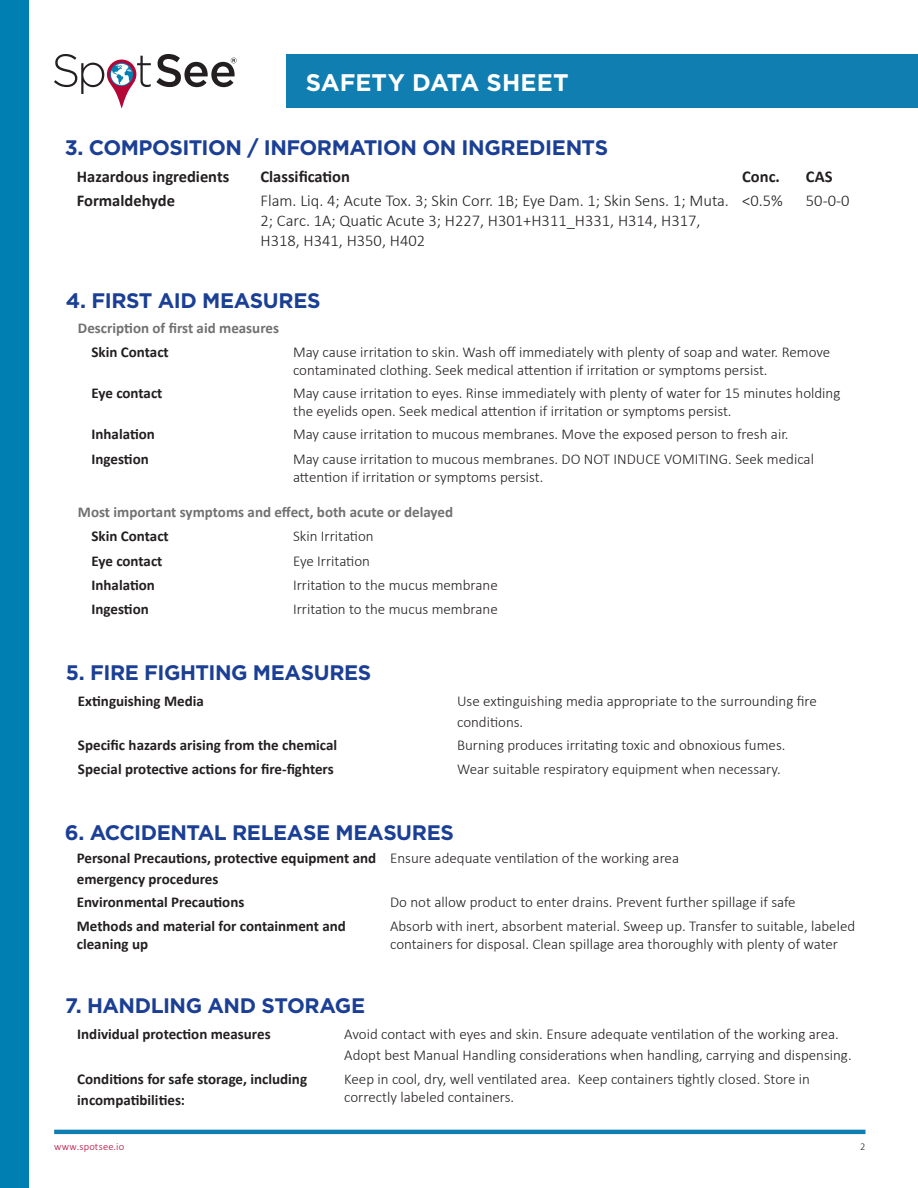
<style>
.page{position:relative;width:918px;height:1188px;background:#fff}
.page>*{position:absolute;margin:0;border:0;box-sizing:border-box;transform-origin:0 0}
.t1{font:700 24px "Gotham";letter-spacing:.005em;color:#fff}
.t2{font:700 21px "Gotham";letter-spacing:-.02em;color:#1b3f94}
.t3{font:300 16.5px/19.8px "Calibri";color:#231f20}
.t4{font:700 16.5px "Calibri";color:#231f20}
.t5{font:300 15px/18px "Calibri";color:#231f20}
.t6{font:700 15px/21px "Calibri";color:#231f20}
.t7{font:700 15px "Calibri";color:#727172}
.t8{font:300 10.5px "Calibri";letter-spacing:.02em;color:#b50536}
.t9{font:300 10.5px "Calibri";color:#231f20}
</style>
<div class="page">
<div style="left:286px;top:54px;width:632px;height:54px;background:#117eb1"></div>
<div style="left:0;top:0;width:29px;height:1188px;background:#007fb2"></div>
<svg style="left:54px;top:54px;width:183px;height:54px"></svg>
<hr style="left:54px;top:1130px;width:812px;height:4px;background:#117eb1">
<h1 class="t1" style="left:306px;top:69px;width:264px">SAFETY DATA SHEET</h1>
<h2 class="t2" style="left:65px;top:135px;width:545px">3. COMPOSITION / INFORMATION ON INGREDIENTS</h2>
<p class="t4" style="left:77px;top:166px;width:154px">Hazardous ingredients</p>
<p class="t4" style="left:261px;top:166px;width:91px">Classification</p>
<p class="t4" style="left:742px;top:166px;width:39px">Conc.</p>
<p class="t4" style="left:806px;top:166px;width:28px">CAS</p>
<p class="t4" style="left:77px;top:190px;width:100px">Formaldehyde</p>
<p class="t3" style="left:261px;top:190px;width:470px">Flam. Liq. 4; Acute Tox. 3; Skin Corr. 1B; Eye Dam. 1; Skin Sens. 1; Muta.<br>2; Carc. 1A; Quatic Acute 3; H227, H301+H311_H331, H314, H317,<br>H318, H341, H350, H402</p>
<p class="t3" style="left:742px;top:190px;width:42px">&lt;0.5%</p>
<p class="t3" style="left:806px;top:190px;width:45px">50-0-0</p>
<h2 class="t2" style="left:66px;top:288px;width:256px">4. FIRST AID MEASURES</h2>
<p class="t7" style="left:78px;top:319px;width:203px">Description of first aid measures</p>
<p class="t6" style="left:92px;top:341px;width:79px">Skin Contact</p>
<p class="t5" style="left:293px;top:342px;width:539px">May cause irritation to skin. Wash off immediately with plenty of soap and water. Remove contaminated clothing. Seek medical attention if irritation or symptoms persist.</p>
<p class="t6" style="left:92px;top:382px;width:72px">Eye contact</p>
<p class="t5" style="left:293px;top:383px;width:549px">May cause irritation to eyes. Rinse immediately with plenty of water for 15 minutes holding the eyelids open. Seek medical attention if irritation or symptoms persist.</p>
<p class="t6" style="left:92px;top:424px;width:65px">Inhalation</p>
<p class="t5" style="left:293px;top:425px;width:497px">May cause irritation to mucous membranes. Move the exposed person to fresh air.</p>
<p class="t6" style="left:92px;top:448px;width:59px">Ingestion</p>
<p class="t5" style="left:293px;top:449px;width:522px">May cause irritation to mucous membranes. DO NOT INDUCE VOMITING. Seek medical attention if irritation or symptoms persist.</p>
<p class="t7" style="left:78px;top:502px;width:377px">Most important symptoms and effect, both acute or delayed</p>
<p class="t6" style="left:92px;top:526px;width:79px">Skin Contact</p>
<p class="t5" style="left:293px;top:527px;width:82px">Skin Irritation</p>
<p class="t6" style="left:92px;top:550px;width:72px">Eye contact</p>
<p class="t5" style="left:293px;top:551px;width:78px">Eye Irritation</p>
<p class="t6" style="left:92px;top:575px;width:65px">Inhalation</p>
<p class="t5" style="left:293px;top:575px;width:206px">Irritation to the mucus membrane</p>
<p class="t6" style="left:92px;top:599px;width:59px">Ingestion</p>
<p class="t5" style="left:293px;top:600px;width:206px">Irritation to the mucus membrane</p>
<h2 class="t2" style="left:66px;top:660px;width:307px">5. FIRE FIGHTING MEASURES</h2>
<p class="t6" style="left:78px;top:690px;width:127px">Extinguishing Media</p>
<p class="t5" style="left:457px;top:689px;width:361px;line-height:21px">Use extinguishing media appropriate to the surrounding fire conditions.</p>
<p class="t6" style="left:78px;top:734px;width:261px">Specific hazards arising from the chemical</p>
<p class="t5" style="left:457px;top:735px;width:330px">Burning produces irritating toxic and obnoxious fumes.</p>
<p class="t6" style="left:78px;top:759px;width:257px">Special protective actions for fire-fighters</p>
<p class="t5" style="left:457px;top:760px;width:325px">Wear suitable respiratory equipment when necessary.</p>
<h2 class="t2" style="left:65px;top:820px;width:391px">6. ACCIDENTAL RELEASE MEASURES</h2>
<p class="t6" style="left:77px;top:848px;width:301px">Personal Precautions, protective equipment and emergency procedures</p>
<p class="t5" style="left:390px;top:848px;width:290px">Ensure adequate ventilation of the working area</p>
<p class="t6" style="left:77px;top:892px;width:169px">Environmental Precautions</p>
<p class="t5" style="left:390px;top:893px;width:407px">Do not allow product to enter drains. Prevent further spillage if safe</p>
<p class="t6" style="left:77px;top:917px;width:271px;line-height:18px">Methods and material for containment and cleaning up</p>
<p class="t5" style="left:390px;top:916px;width:467px">Absorb with inert, absorbent material. Sweep up. Transfer to suitable, labeled containers for disposal. Clean spillage area thoroughly with plenty of water</p>
<h2 class="t2" style="left:65px;top:994px;width:301px">7. HANDLING AND STORAGE</h2>
<p class="t6" style="left:77px;top:1024px;width:195px">Individual protection measures</p>
<p class="t5" style="left:344px;top:1023px;width:509px;line-height:21px">Avoid contact with eyes and skin. Ensure adequate ventilation of the working area.<br>Adopt best Manual Handling considerations when handling, carrying and dispensing.</p>
<p class="t6" style="left:77px;top:1068px;width:231px">Conditions for safe storage, including incompatibilities:</p>
<p class="t5" style="left:344px;top:1069px;width:467px">Keep in cool, dry, well ventilated area. Keep containers tightly closed. Store in correctly labeled containers.</p>
<p class="t8" style="left:54px;top:1140px;width:72px">www.spotsee.io</p>
<p class="t9" style="left:860px;top:1140px;width:7px">2</p>
</div>
